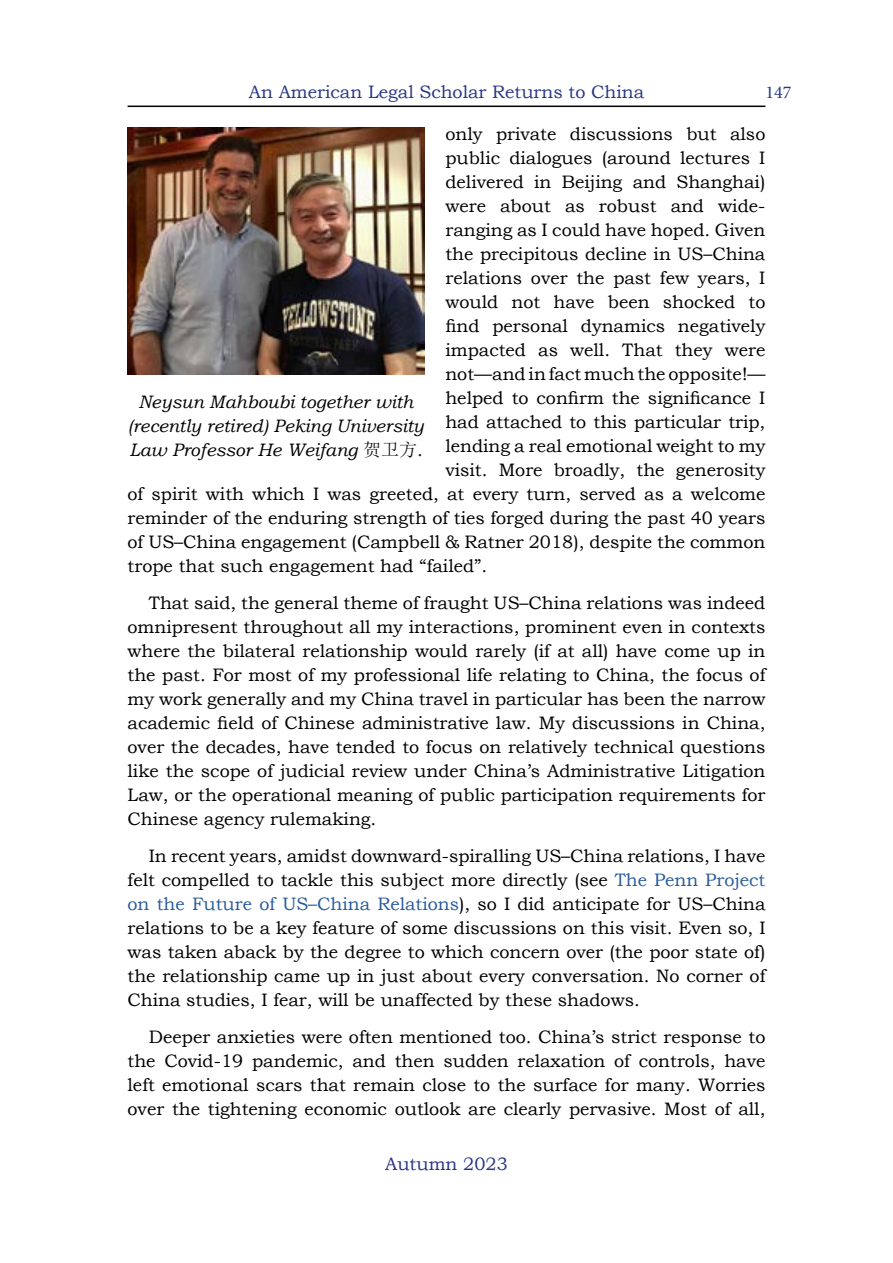
<style>
.page{position:relative;width:893px;height:1263px;background:#fff}
.page>*{position:absolute;margin:0;border:0;box-sizing:border-box;transform-origin:0 0}
.t1{font:18px/24px "Bookman Old Style";color:#000;text-align:justify}
.t2{font:italic 18px/24px "Bookman Old Style";color:#000;text-align:center}
.t3{font:18px "Bookman Old Style";color:#283583}
.t4{font:18px "Minion Pro";color:#283583}
.s1{color:#275b9b}
.s2{font-family:"Sim Sun";font-style:normal}
</style>
<div class="page">
<hr style="left:128px;top:106px;width:637px;height:1px;background:#000">
<img style="left:128px;top:128px;width:296px;height:247px">
<p class="t3" style="left:249px;top:80px;width:397px">An American Legal Scholar Returns to China</p>
<p class="t4" style="left:765px;top:80px;width:27px">147</p>
<p class="t1" style="left:445px;top:122px;width:321px">only private discussions but also</p>
<p class="t1" style="left:445px;top:146px;width:321px">public dialogues (around lectures I</p>
<p class="t1" style="left:445px;top:170px;width:321px">delivered in Beijing and Shanghai)</p>
<p class="t1" style="left:445px;top:194px;width:321px">were about as robust and wide-</p>
<p class="t1" style="left:445px;top:218px;width:321px">ranging as I could have hoped. Given</p>
<p class="t1" style="left:445px;top:242px;width:321px">the precipitous decline in US–China</p>
<p class="t1" style="left:445px;top:266px;width:321px">relations over the past few years, I</p>
<p class="t1" style="left:445px;top:290px;width:321px">would not have been shocked to</p>
<p class="t1" style="left:445px;top:314px;width:321px">find personal dynamics negatively</p>
<p class="t1" style="left:445px;top:338px;width:321px">impacted as well. That they were</p>
<p class="t1" style="left:445px;top:362px;width:321px">not—and in fact much the opposite!—</p>
<p class="t1" style="left:445px;top:386px;width:321px">helped to confirm the significance I</p>
<p class="t1" style="left:445px;top:410px;width:321px">had attached to this particular trip,</p>
<p class="t1" style="left:445px;top:434px;width:321px">lending a real emotional weight to my</p>
<p class="t1" style="left:445px;top:458px;width:321px">visit. More broadly, the generosity</p>
<p class="t1" style="left:128px;top:482px;width:639px">of spirit with which I was greeted, at every turn, served as a welcome</p>
<p class="t1" style="left:128px;top:506px;width:639px">reminder of the enduring strength of ties forged during the past 40 years</p>
<p class="t1" style="left:128px;top:530px;width:639px">of US–China engagement (Campbell &amp; Ratner 2018), despite the common</p>
<p class="t1" style="left:128px;top:554px;width:361px">trope that such engagement had “failed”.</p>
<p class="t1" style="left:128px;top:591px;width:639px;text-indent:21px">That said, the general theme of fraught US–China relations was indeed omnipresent throughout all my interactions, prominent even in contexts where the bilateral relationship would rarely (if at all) have come up in the past. For most of my professional life relating to China, the focus of my work generally and my China travel in particular has been the narrow academic field of Chinese administrative law. My discussions in China, over the decades, have tended to focus on relatively technical questions like the scope of judicial review under China’s Administrative Litigation Law, or the operational meaning of public participation requirements for Chinese agency rulemaking.</p>
<p class="t1" style="left:128px;top:844px;width:639px;text-indent:21px">In recent years, amidst downward-spiralling US–China relations, I have felt compelled to tackle this subject more directly (see <span class="s1">The Penn Project on the Future of US–China Relations</span>), so I did anticipate for US–China relations to be a key feature of some discussions on this visit. Even so, I was taken aback by the degree to which concern over (the poor state of) the relationship came up in just about every conversation. No corner of China studies, I fear, will be unaffected by these shadows.</p>
<p class="t1" style="left:128px;top:1024px;width:639px;text-indent:21px">Deeper anxieties were often mentioned too. China’s strict response to the Covid-19 pandemic, and then sudden relaxation of controls, have left emotional scars that remain close to the surface for many. Worries over the tightening economic outlook are clearly pervasive. Most of all,</p>
<p class="t2" style="left:128px;top:390px;width:298px">Neysun Mahboubi together with (recently retired) Peking University<br>Law Professor He Weifang <span class="s2">贺卫方</span>.</p>
<p class="t3" style="left:385px;top:1152px;width:124px">Autumn 2023</p>
</div>
